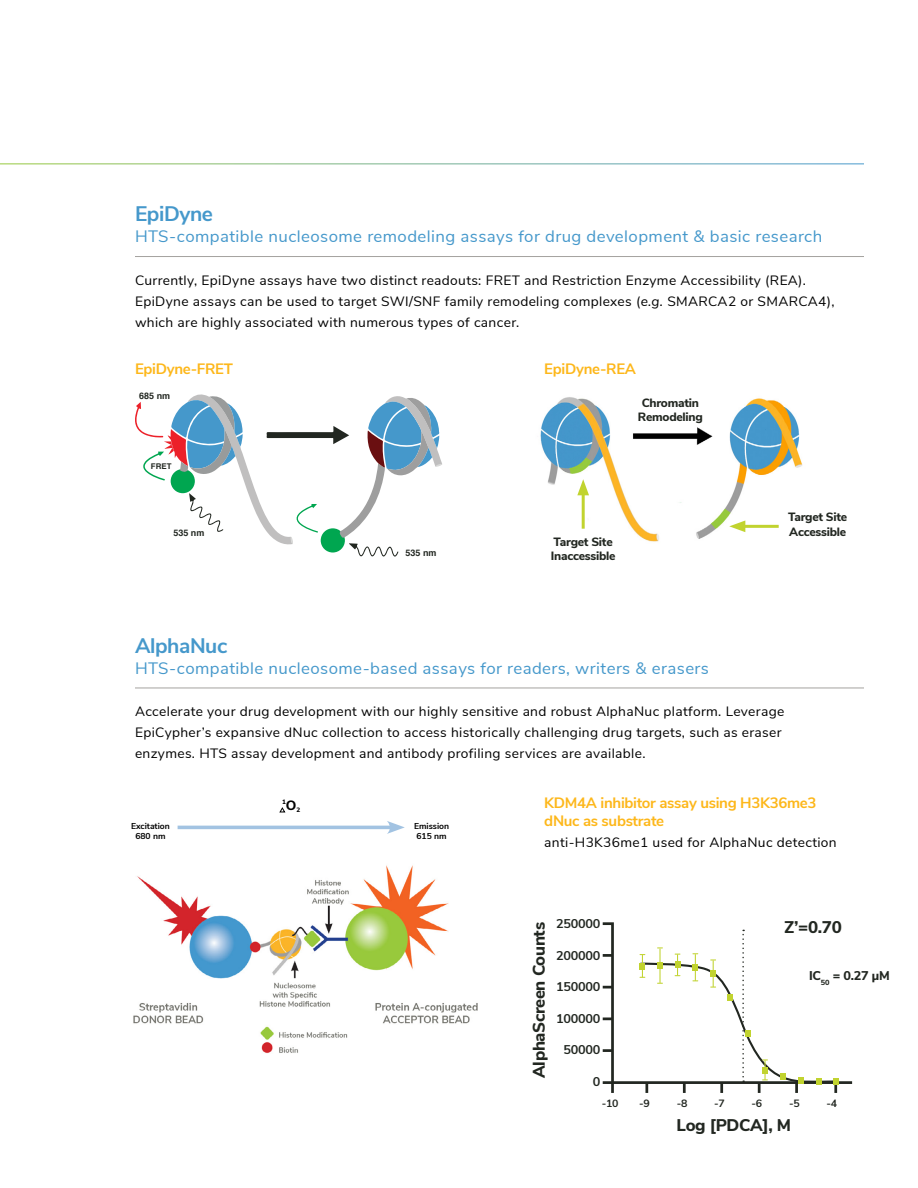
<style>
.page{position:relative;width:918px;height:1188px;background:#fff}
.page>*{position:absolute;margin:0;border:0;box-sizing:border-box;transform-origin:0 0}
.t1{font:700 21px "Nunito Sans";letter-spacing:-.02em;color:#4598cb}
.t2{font:800 16.95px "Nunito Sans";letter-spacing:-.02em;color:#222721}
.t3{font:16.5px "Nunito Sans";letter-spacing:.025em;color:#4598cb}
.t4{font:700 15px/18px "Nunito Sans";letter-spacing:-.02em;color:#fdb71a}
.t5{font:13.5px/21px "Nunito Sans";letter-spacing:.025em;color:#000}
.t6{font:800 13.5px "Nunito Sans";color:#000}
.t7{font:700 12.6px "Nunito Sans";letter-spacing:-.02em;color:#222721}
.t8{font:800 12.6px "Nunito Sans";color:#222721}
.t9{font:800 12px/14.4px "Nunito Sans";letter-spacing:-.02em;color:#222721}
.t10{font:700 10.5px "Nunito Sans";color:#222721}
.t11{font:700 9px "Helvetica";color:#222721}
.t12{font:700 8.55px/10.2px "Nunito Sans";color:#000;text-align:center}
.t13{font:700 7.8px "Helvetica";color:#222721}
.t14{font:800 6.3px "Nunito Sans";color:#000}
.s1{font-style:italic}
</style>
<div class="page">
<hr style="left:135px;top:256px;width:729px;height:1px;background:#a4a29f">
<svg style="left:135px;top:394px;width:307px;height:163px"></svg>
<img style="left:540px;top:397px;width:263px;height:145px">
<hr style="left:135px;top:688px;width:729px;height:1px;background:#a4a29f">
<hr style="left:178px;top:826px;width:216px;height:3px;background:#a2c3e2">
<svg style="left:387px;top:821px;width:18px;height:13px"></svg>
<svg style="left:279px;top:807px;width:7px;height:6px"></svg>
<img style="left:133px;top:865px;width:345px;height:188px">
<hr style="left:582px;top:490px;width:3px;height:39px;background:#c1d32f">
<svg style="left:577px;top:479px;width:12px;height:16px"></svg>
<hr style="left:740px;top:525px;width:39px;height:3px;background:#c1d32f">
<svg style="left:729px;top:520px;width:16px;height:12px"></svg>
<hr style="left:603px;top:1081px;width:249px;height:3px;background:#222721">
<svg style="left:602px;top:922px;width:13px;height:171px"></svg>
<svg style="left:638px;top:930px;width:199px;height:163px"></svg>
<div style="left:762px;top:1067px;width:6px;height:7px;background:#c1d32f"></div>
<div style="left:780px;top:1073px;width:6px;height:7px;background:#c1d32f"></div>
<div style="left:798px;top:1077px;width:6px;height:7px;background:#c1d32f"></div>
<div style="left:833px;top:1078px;width:6px;height:7px;background:#c1d32f"></div>
<div style="left:816px;top:1078px;width:6px;height:7px;background:#c1d32f"></div>
<h1 class="t1" style="left:135px;top:198px;width:80px">EpiDyne</h1>
<p class="t3" style="left:135px;top:224px;width:689px">HTS-compatible nucleosome remodeling assays for drug development &amp; basic research</p>
<p class="t5" style="left:135px;top:269px;width:701px">Currently, EpiDyne assays have two distinct readouts: FRET and Restriction Enzyme Accessibility (REA).<br>EpiDyne assays can be used to target SWI/SNF family remodeling complexes (<span class="s1">e.g.</span> SMARCA2 or SMARCA4), which are highly associated with numerous types of cancer.</p>
<p class="t4" style="left:135px;top:358px;width:99px">EpiDyne-FRET</p>
<p class="t4" style="left:544px;top:358px;width:93px">EpiDyne-REA</p>
<p class="t11" style="left:139px;top:388px;width:32px">685 nm</p>
<p class="t13" style="left:151px;top:459px;width:22px">FRET</p>
<p class="t11" style="left:174px;top:525px;width:32px">535 nm</p>
<p class="t11" style="left:406px;top:545px;width:32px">535 nm</p>
<p class="t9" style="left:638px;top:395px;width:67px;text-align:center">Chromatin<br>Remodeling</p>
<p class="t9" style="left:551px;top:534px;width:66px">Target Site<br>Inaccessible</p>
<h1 class="t1" style="left:135px;top:630px;width:94px">AlphaNuc</h1>
<p class="t3" style="left:135px;top:656px;width:576px">HTS-compatible nucleosome-based assays for readers, writers &amp; erasers</p>
<p class="t9" style="left:788px;top:509px;width:61px">Target Site<br>Accessible</p>
<p class="t5" style="left:135px;top:700px;width:651px">Accelerate your drug development with our highly sensitive and robust AlphaNuc platform. Leverage<br>EpiCypher’s expansive dNuc collection to access historically challenging drug targets, such as eraser enzymes. HTS assay development and antibody profiling services are available.</p>
<p class="t14" style="left:282px;top:797px;width:5px">1</p>
<p class="t6" style="left:286px;top:796px;width:16px">O<sub>2</sub></p>
<p class="t4" style="left:544px;top:793px;width:274px">KDM4A inhibitor assay using H3K36me3 dNuc as substrate</p>
<p class="t5" style="left:544px;top:831px;width:294px">anti-H3K36me1 used for AlphaNuc detection</p>
<p class="t12" style="left:131px;top:820px;width:40px">Excitation<br>680 nm</p>
<p class="t12" style="left:414px;top:820px;width:37px;text-align:left">Emission<br>615 nm</p>
<p class="t2" style="left:526px;top:1078px;width:157px;rotate:-90deg">AlphaScreen Counts</p>
<p class="t7" style="left:556px;top:914px;width:46px">250000</p>
<p class="t7" style="left:556px;top:946px;width:46px">200000</p>
<p class="t7" style="left:556px;top:977px;width:46px">150000</p>
<p class="t7" style="left:556px;top:1009px;width:46px">100000</p>
<p class="t7" style="left:564px;top:1040px;width:38px">50000</p>
<p class="t7" style="left:593px;top:1072px;width:9px">0</p>
<p class="t2" style="left:784px;top:914px;width:59px">Z’=0.70</p>
<p class="t8" style="left:809px;top:967px;width:82px">IC<sub>50</sub> = 0.27 μM</p>
<p class="t10" style="left:602px;top:1095px;width:18px">-10</p>
<p class="t10" style="left:639px;top:1095px;width:12px">-9</p>
<p class="t10" style="left:677px;top:1095px;width:12px">-8</p>
<p class="t10" style="left:714px;top:1095px;width:12px">-7</p>
<p class="t10" style="left:752px;top:1095px;width:12px">-6</p>
<p class="t10" style="left:789px;top:1095px;width:12px">-5</p>
<p class="t10" style="left:827px;top:1095px;width:12px">-4</p>
<p class="t2" style="left:677px;top:1113px;width:116px">Log [PDCA], M</p>
</div>
